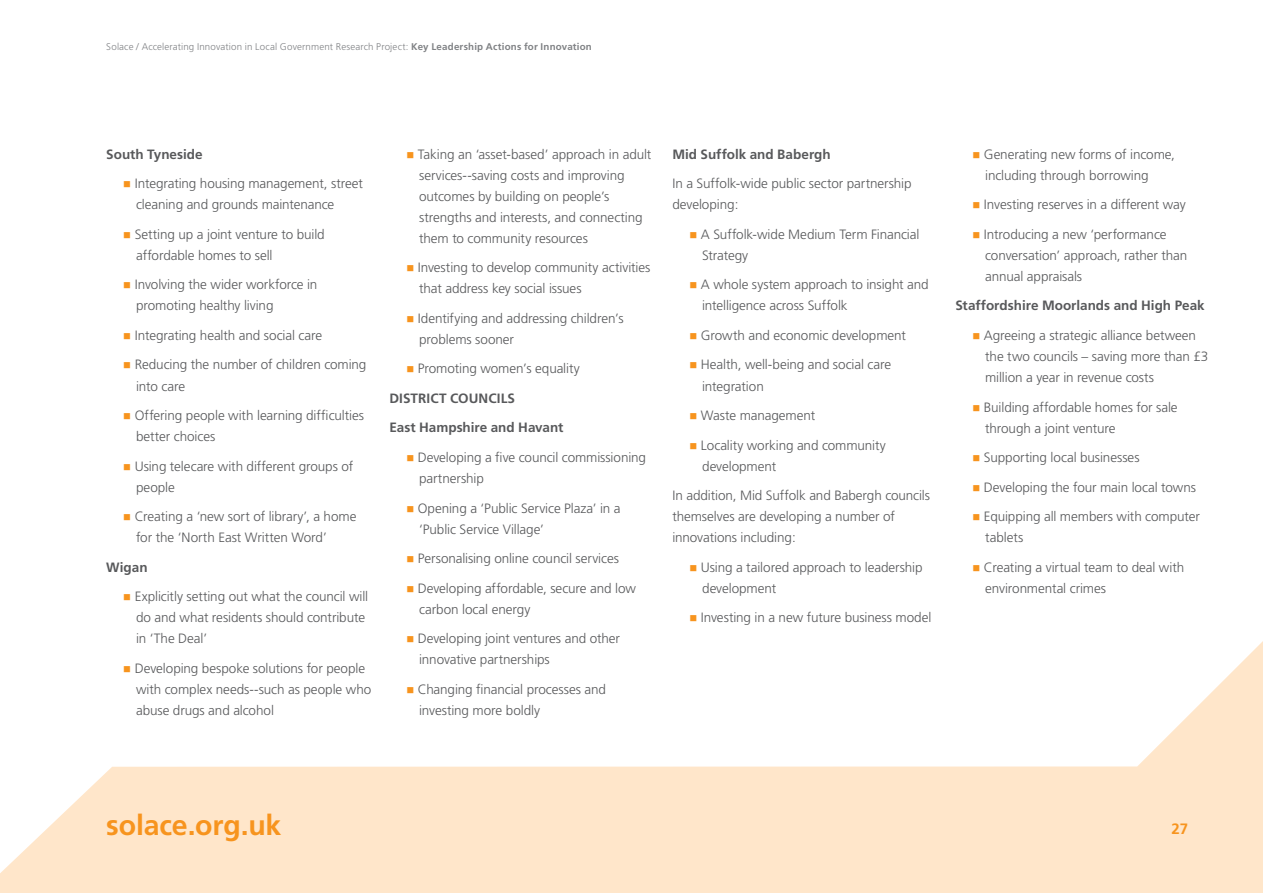
<style>
.page{position:relative;width:1263px;height:893px;background:#fff}
.page>*{position:absolute;margin:0;border:0;box-sizing:border-box;transform-origin:0 0}
.t1{font:700 28.5px "Frutiger";letter-spacing:-.005em;color:#f7941e}
.t2{font:700 15px "Frutiger";color:#f7941e}
.t3{font:300 13.5px/21px "Frutiger";letter-spacing:-.01em;color:#58595b}
.t4{font:700 13.5px/29.5px "Frutiger";color:#58595b}
.t5{font:300 9.75px "Frutiger";letter-spacing:.015em;color:#808285}
.s1{font-weight:700}
.s2{color:#f7941e}
.s3{font-weight:300}
</style>
<div class="page">
<svg style="left:0;top:641px;width:1263px;height:252px;fill:#ffe6ca"></svg>
<p class="t5" style="left:106px;top:41px;width:487px">Solace / Accelerating Innovation in Local Government Research Project: <span class="s1">Key Leadership Actions for Innovation</span></p>
<p class="t4" style="left:106px;top:140px;width:98px">South Tyneside</p>
<p class="t3" style="left:136px;top:173px;width:228px;text-indent:-13px"><span class="s2">■</span> Integrating housing management, street cleaning and grounds maintenance</p>
<p class="t3" style="left:136px;top:224px;width:190px;text-indent:-13px"><span class="s2">■</span> Setting up a joint venture to build affordable homes to sell</p>
<p class="t3" style="left:136px;top:274px;width:183px;text-indent:-13px"><span class="s2">■</span> Involving the wider workforce in promoting healthy living</p>
<p class="t3" style="left:123px;top:325px;width:200px"><span class="s2">■</span> Integrating health and social care</p>
<p class="t3" style="left:136px;top:355px;width:232px;text-indent:-13px"><span class="s2">■</span> Reducing the number of children coming into care</p>
<p class="t3" style="left:136px;top:405px;width:230px;text-indent:-13px"><span class="s2">■</span> Offering people with learning difficulties better choices</p>
<p class="t3" style="left:136px;top:456px;width:219px;text-indent:-13px"><span class="s2">■</span> Using telecare with different groups of people</p>
<p class="t3" style="left:136px;top:506px;width:222px;text-indent:-13px"><span class="s2">■</span> Creating a ‘new sort of library’, a home for the ‘North East Written Word’</p>
<p class="t4" style="left:106px;top:552px;width:43px">Wigan</p>
<p class="t3" style="left:136px;top:586px;width:234px;text-indent:-13px"><span class="s2">■</span> Explicitly setting out what the council will do and what residents should contribute in ‘The Deal’</p>
<p class="t3" style="left:136px;top:658px;width:237px;text-indent:-13px"><span class="s2">■</span> Developing bespoke solutions for people with complex needs--such as people who abuse drugs and alcohol</p>
<p class="t3" style="left:419px;top:144px;width:234px;text-indent:-13px"><span class="s2">■</span> Taking an ‘asset-based’ approach in adult services--saving costs and improving outcomes by building on people’s strengths and interests, and connecting them to community resources</p>
<p class="t3" style="left:419px;top:257px;width:233px;text-indent:-13px"><span class="s2">■</span> Investing to develop community activities that address key social issues</p>
<p class="t3" style="left:419px;top:308px;width:206px;text-indent:-13px"><span class="s2">■</span> Identifying and addressing children’s problems sooner</p>
<p class="t4" style="left:389px;top:354px;width:192px;text-indent:17px"><span class="s2">■</span> <span class="s3">Promoting women’s equality<br></span>DISTRICT COUNCILS<br>East Hampshire and Havant</p>
<p class="t3" style="left:419px;top:447px;width:228px;text-indent:-13px"><span class="s2">■</span> Developing a five council commissioning partnership</p>
<p class="t3" style="left:419px;top:498px;width:203px;text-indent:-13px"><span class="s2">■</span> Opening a ‘Public Service Plaza’ in a ‘Public Service Village’</p>
<p class="t3" style="left:406px;top:548px;width:214px"><span class="s2">■</span> Personalising online council services</p>
<p class="t3" style="left:419px;top:578px;width:218px;text-indent:-13px"><span class="s2">■</span> Developing affordable, secure and low carbon local energy</p>
<p class="t3" style="left:419px;top:628px;width:202px;text-indent:-13px"><span class="s2">■</span> Developing joint ventures and other innovative partnerships</p>
<p class="t3" style="left:419px;top:679px;width:188px;text-indent:-13px"><span class="s2">■</span> Changing financial processes and investing more boldly</p>
<p class="t4" style="left:672px;top:140px;width:160px">Mid Suffolk and Babergh</p>
<p class="t3" style="left:672px;top:173px;width:241px">In a Suffolk-wide public sector partnership developing:</p>
<p class="t3" style="left:702px;top:224px;width:219px;text-indent:-13px"><span class="s2">■</span> A Suffolk-wide Medium Term Financial<br>Strategy</p>
<p class="t3" style="left:702px;top:274px;width:228px;text-indent:-13px"><span class="s2">■</span> A whole system approach to insight and intelligence across Suffolk</p>
<p class="t3" style="left:689px;top:325px;width:218px"><span class="s2">■</span> Growth and economic development</p>
<p class="t3" style="left:702px;top:355px;width:191px;text-indent:-13px"><span class="s2">■</span> Health, well-being and social care integration</p>
<p class="t3" style="left:689px;top:405px;width:127px"><span class="s2">■</span> Waste management</p>
<p class="t3" style="left:702px;top:435px;width:185px;text-indent:-13px"><span class="s2">■</span> Locality working and community development</p>
<p class="t3" style="left:672px;top:485px;width:259px">In addition, Mid Suffolk and Babergh councils themselves are developing a number of innovations including:</p>
<p class="t3" style="left:702px;top:557px;width:222px;text-indent:-13px"><span class="s2">■</span> Using a tailored approach to leadership development</p>
<p class="t3" style="left:689px;top:607px;width:244px"><span class="s2">■</span> Investing in a new future business model</p>
<p class="t3" style="left:985px;top:144px;width:191px;text-indent:-13px"><span class="s2">■</span> Generating new forms of income, including through borrowing</p>
<p class="t3" style="left:972px;top:194px;width:215px"><span class="s2">■</span> Investing reserves in a different way</p>
<p class="t3" style="left:985px;top:224px;width:204px;text-indent:-13px"><span class="s2">■</span> Introducing a new ‘performance conversation’ approach, rather than annual appraisals</p>
<p class="t4" style="left:955px;top:291px;width:251px">Staffordshire Moorlands and High Peak</p>
<p class="t3" style="left:985px;top:325px;width:225px;text-indent:-13px"><span class="s2">■</span> Agreeing a strategic alliance between the two councils – saving more than £3 million a year in revenue costs</p>
<p class="t3" style="left:985px;top:397px;width:194px;text-indent:-13px"><span class="s2">■</span> Building affordable homes for sale through a joint venture</p>
<p class="t3" style="left:972px;top:447px;width:169px"><span class="s2">■</span> Supporting local businesses</p>
<p class="t3" style="left:972px;top:477px;width:225px"><span class="s2">■</span> Developing the four main local towns</p>
<p class="t3" style="left:985px;top:506px;width:216px;text-indent:-13px"><span class="s2">■</span> Equipping all members with computer tablets</p>
<p class="t3" style="left:985px;top:557px;width:201px;text-indent:-13px"><span class="s2">■</span> Creating a virtual team to deal with environmental crimes</p>
<h1 class="t1" style="left:106px;top:808px;width:177px">solace.org.uk</h1>
<p class="t2" style="left:1171px;top:820px;width:18px">27</p>
<p class="t2" style="left:1171px;top:820px;width:10px">9</p>
</div>
